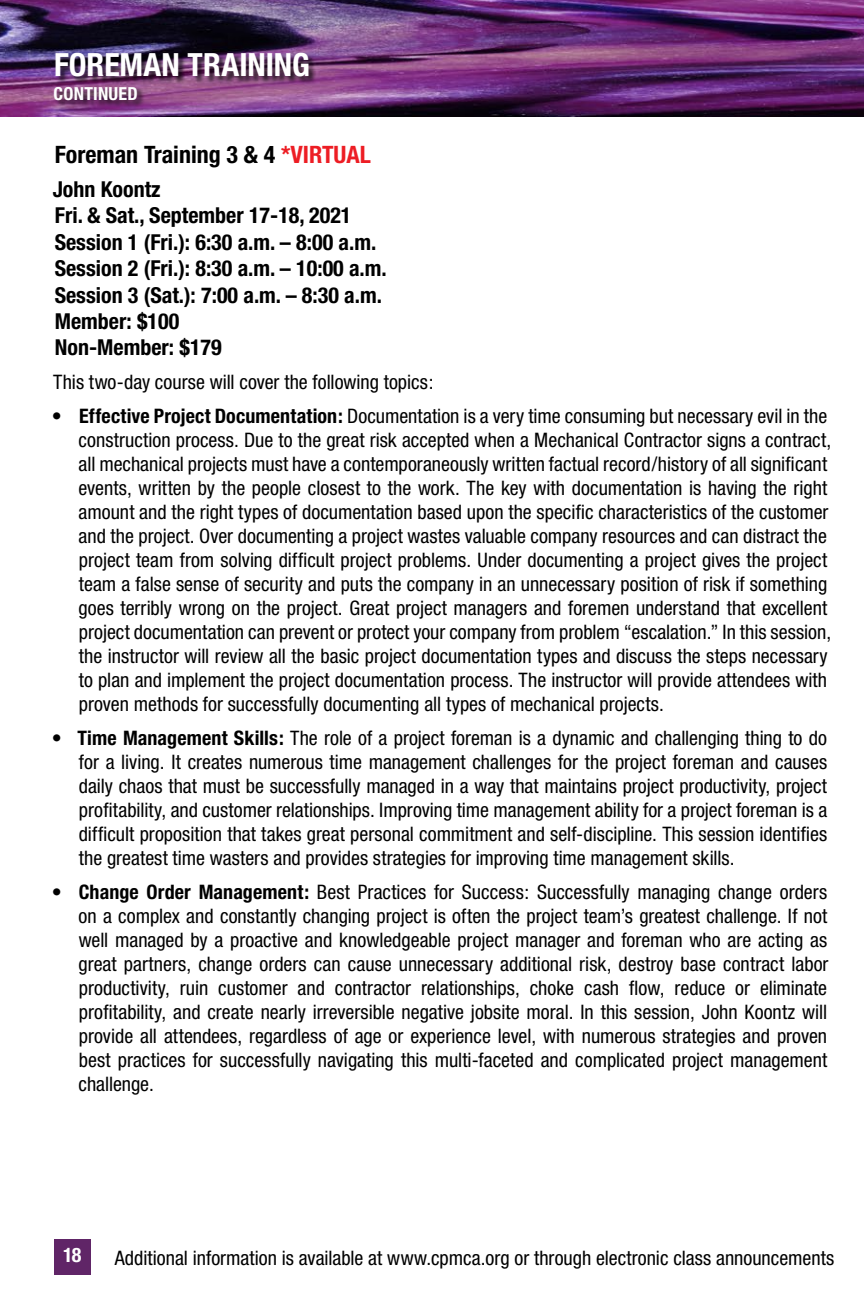
<style>
.page{position:relative;width:864px;height:1296px;background:#fff}
.page>*{position:absolute;margin:0;border:0;box-sizing:border-box;transform-origin:0 0}
.Top_type_-_left_page{font:700 condensed 32px "Helvetica Neue";color:#fff}
.Course_titles_BLACK{font:700 condensed 24px "Helvetica Neue";color:#000}
.Course_time___date_t{font:700 condensed 22px/26.4px "Helvetica Neue";color:#000}
.Course_descrip_para{font:condensed 20px/24px "Helvetica Neue";color:#000;text-align:justify}
.t1{font:700 condensed 20px "Helvetica Neue";color:#fff}
.t2{font:700 condensed 18px "Helvetica Neue";letter-spacing:.015em;color:#fff}
.s1{color:#ed1d24}
.s2{font-weight:700}
</style>
<div class="page">
<img style="left:0;top:0;width:864px;height:117px">
<div style="left:54px;top:1239px;width:37px;height:35px;background:#602567"></div>
<div style="left:56px;top:53px;width:260px;height:31px;background:#000;opacity:.75"></div>
<div style="left:55px;top:87px;width:90px;height:21px;background:#000;opacity:.75"></div>
<p class="Top_type_-_left_page" style="left:54px;top:45px;width:257px">FOREMAN TRAINING</p>
<p class="t2" style="left:54px;top:83px;width:86px">CONTINUED</p>
<p class="Course_titles_BLACK" style="left:55px;top:140px;width:318px">Foreman Training 3 &amp; 4 <span class="s1">*VIRTUAL</span></p>
<p class="Course_time___date_t" style="left:53px;top:176px;width:336px">John Koontz<br>Fri. &amp; Sat., September 17-18, 2021<br>Session 1 (Fri.): 6:30 a.m. – 8:00 a.m.<br>Session 2 (Fri.): 8:30 a.m. – 10:00 a.m.<br>Session 3 (Sat.): 7:00 a.m. – 8:30 a.m.<br>Member: $100<br>Non-Member: $179</p>
<p class="Course_descrip_para" style="left:53px;top:370px;width:382px">This two-day course will cover the following topics:</p>
<p class="Course_descrip_para" style="left:78px;top:404px;width:754px;text-align:left;text-indent:-27px">• <span class="s2">Effective Project Documentation:</span> Documentation is a very time consuming but necessary evil in the construction process. Due to the great risk accepted when a Mechanical Contractor signs a contract, all mechanical projects must have a contemporaneously written factual record/history of all significant events, written by the people closest to the work. The key with documentation is having the right amount and the right types of documentation based upon the specific characteristics of the customer and the project. Over documenting a project wastes valuable company resources and can distract the project team from solving difficult project problems. Under documenting a project gives the project team a false sense of security and puts the company in an unnecessary position of risk if something goes terribly wrong on the project. Great project managers and foremen understand that excellent project documentation can prevent or protect your company from problem “escalation.” In this session, the instructor will review all the basic project documentation types and discuss the steps necessary to plan and implement the project documentation process. The instructor will provide attendees with proven methods for successfully documenting all types of mechanical projects.</p>
<p class="Course_descrip_para" style="left:79px;top:726px;width:750px;text-indent:-27px">• <span class="s2">Time Management Skills:</span> The role of a project foreman is a dynamic and challenging thing to do for a living. It creates numerous time management challenges for the project foreman and causes daily chaos that must be successfully managed in a way that maintains project productivity, project profitability, and customer relationships. Improving time management ability for a project foreman is a difficult proposition that takes great personal commitment and self-discipline. This session identifies the greatest time wasters and provides strategies for improving time management skills.</p>
<p class="Course_descrip_para" style="left:79px;top:880px;width:752px;text-indent:-27px">• <span class="s2">Change Order Management:</span> Best Practices for Success: Successfully managing change orders on a complex and constantly changing project is often the project team’s greatest challenge. If not well managed by a proactive and knowledgeable project manager and foreman who are acting as great partners, change orders can cause unnecessary additional risk, destroy base contract labor productivity, ruin customer and contractor relationships, choke cash flow, reduce or eliminate profitability, and create nearly irreversible negative jobsite moral. In this session, John Koontz will provide all attendees, regardless of age or experience level, with numerous strategies and proven best practices for successfully navigating this multi-faceted and complicated project management challenge.</p>
<p class="t1" style="left:63px;top:1243px;width:20px">18</p>
<p class="Course_descrip_para" style="left:115px;top:1246px;width:721px">Additional information is available at www.cpmca.org or through electronic class announcements</p>
</div>
